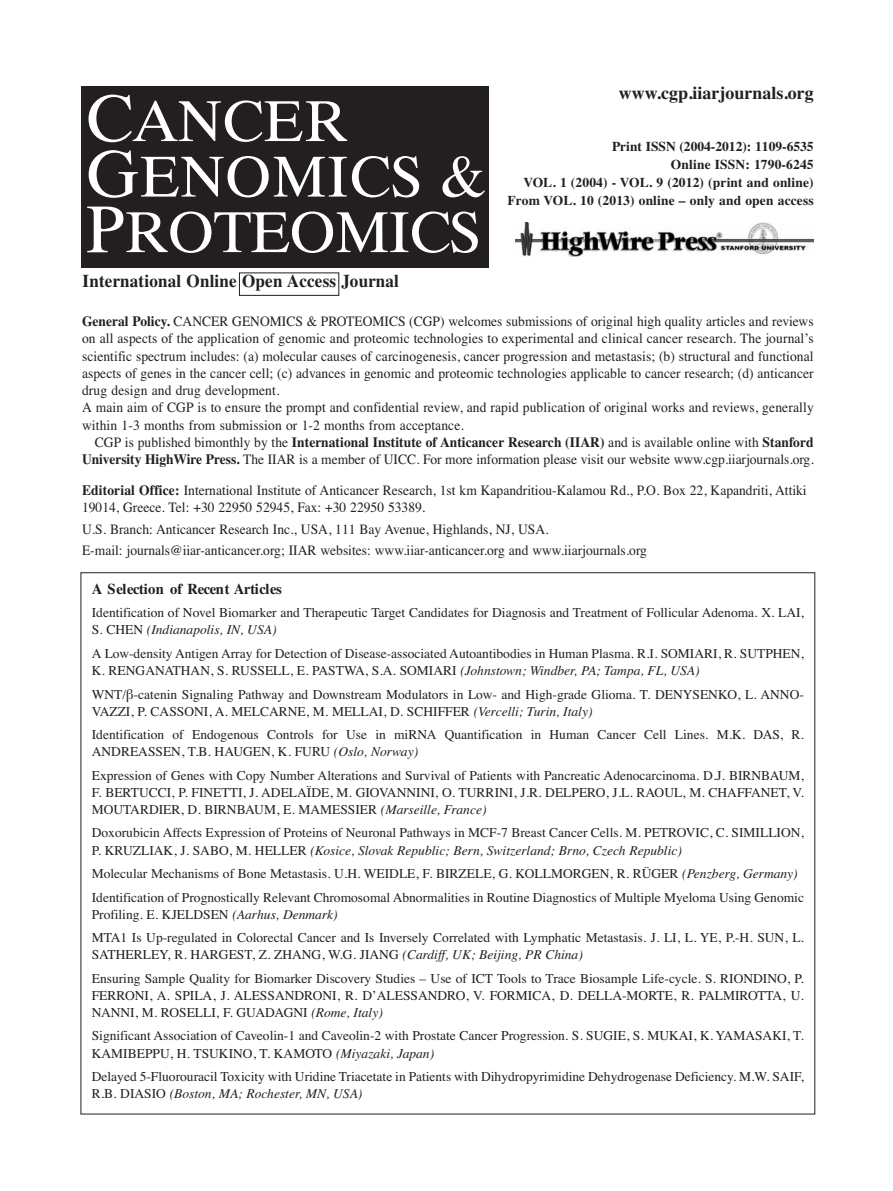
<style>
.page{position:relative;width:893px;height:1191px;background:#fff}
.page>*{position:absolute;margin:0;border:0;box-sizing:border-box;transform-origin:0 0}
.t1{font:60px/55.5px "UB Times";letter-spacing:.01em;color:#fff}
.t2{font:700 18px "Times";letter-spacing:.01em;color:#231f20;scale:.95 1}
.t3{font:700 18px "Times";letter-spacing:.01em;color:#231f20}
.t4{font:700 15px "Times";letter-spacing:-.025em;color:#231f20}
.t5{font:14.25px/17.2px "Times";letter-spacing:.005em;color:#231f20;scale:.95 1}
.t6{font:13.5px/17.1px "Times";color:#231f20}
.t7{font:700 13.5px/18px "Times";letter-spacing:.01em;color:#231f20;text-align:right}
.s1{font-size:69px}
.s2{font-weight:700}
.s3{font-style:italic}
</style>
<div class="page">
<div style="left:81px;top:86px;width:407px;height:182px;background:#231f20"></div>
<img style="left:516px;top:223px;width:298px;height:33px">
<div style="left:239px;top:272px;width:100px;height:24px;border:1px solid #231f20"></div>
<h1 class="t1" style="left:86px;top:93px;width:403px"><span class="s1">C</span>ANCER<br><span class="s1">G</span>ENOMICS &amp;<br><span class="s1">P</span>ROTEOMICS</h1>
<h2 class="t2" style="left:83px;top:275px;width:335px">International Online Open Access Journal</h2>
<h2 class="t3" style="left:619px;top:86px;width:196px">www.cgp.iiarjournals.org</h2>
<p class="t7" style="left:507px;top:139px;width:308px">Print ISSN (2004-2012): 1109-6535<br>Online ISSN: 1790-6245<br>VOL. 1 (2004) - VOL. 9 (2012) (print and online)<br>From VOL. 10 (2013) online – only and open access</p>
<p class="t5" style="left:82px;top:314px;width:772px"><span class="s2">General Policy.</span> CANCER GENOMICS &amp; PROTEOMICS (CGP) welcomes submissions of original high quality articles and reviews on all aspects of the application of genomic and proteomic technologies to experimental and clinical cancer research. The journal’s scientific spectrum includes: (a) molecular causes of carcinogenesis, cancer progression and metastasis; (b) structural and functional aspects of genes in the cancer cell; (c) advances in genomic and proteomic technologies applicable to cancer research; (d) anticancer drug design and drug development.<br>A main aim of CGP is to ensure the prompt and confidential review, and rapid publication of original works and reviews, generally within 1-3 months from submission or 1-2 months from acceptance.</p>
<p class="t5" style="left:82px;top:435px;width:772px;text-align:right">CGP is published bimonthly by the <span class="s2">International Institute of Anticancer Research (IIAR)</span> and is available online with <span class="s2">Stanford<br>University HighWire Press.</span> The IIAR is a member of UICC. For more information please visit our website www.cgp.iiarjournals.org.</p>
<p class="t5" style="left:82px;top:483px;width:764px"><span class="s2">Editorial Office:</span> International Institute of Anticancer Research, 1st km Kapandritiou-Kalamou Rd., P.O. Box 22, Kapandriti, Attiki<br>19014, Greece. Tel: +30 22950 52945, Fax: +30 22950 53389.</p>
<p class="t5" style="left:82px;top:519px;width:596px;line-height:21.5px">U.S. Branch: Anticancer Research Inc., USA, 111 Bay Avenue, Highlands, NJ, USA.<br>E-mail: journals@iiar-anticancer.org; IIAR websites: www.iiar-anticancer.org and www.iiarjournals.org</p>
<p class="t4" style="left:92px;top:583px;width:191px">A Selection of Recent Articles</p>
<p class="t6" style="left:92px;top:605px;width:714px">Identification of Novel Biomarker and Therapeutic Target Candidates for Diagnosis and Treatment of Follicular Adenoma. X. LAI,<br>S. CHEN <span class="s3">(Indianapolis, IN, USA)</span></p>
<p class="t6" style="left:92px;top:646px;width:714px">A Low-density Antigen Array for Detection of Disease-associated Autoantibodies in Human Plasma. R.I. SOMIARI, R. SUTPHEN,<br>K. RENGANATHAN, S. RUSSELL, E. PASTWA, S.A. SOMIARI <span class="s3">(Johnstown; Windber, PA; Tampa, FL, USA)</span></p>
<p class="t6" style="left:92px;top:687px;width:714px">WNT/β-catenin Signaling Pathway and Downstream Modulators in Low- and High-grade Glioma. T. DENYSENKO, L. ANNO-<br>VAZZI, P. CASSONI, A. MELCARNE, M. MELLAI, D. SCHIFFER <span class="s3">(Vercelli; Turin, Italy)</span></p>
<p class="t6" style="left:92px;top:727px;width:714px">Identification of Endogenous Controls for Use in miRNA Quantification in Human Cancer Cell Lines. M.K. DAS, R.<br>ANDREASSEN, T.B. HAUGEN, K. FURU <span class="s3">(Oslo, Norway)</span></p>
<p class="t6" style="left:92px;top:768px;width:714px;text-align:justify">Expression of Genes with Copy Number Alterations and Survival of Patients with Pancreatic Adenocarcinoma. D.J. BIRNBAUM, F. BERTUCCI, P. FINETTI, J. ADELAÏDE, M. GIOVANNINI, O. TURRINI, J.R. DELPERO, J.L. RAOUL, M. CHAFFANET, V.<br>MOUTARDIER, D. BIRNBAUM, E. MAMESSIER <span class="s3">(Marseille, France)</span></p>
<p class="t6" style="left:92px;top:825px;width:714px">Doxorubicin Affects Expression of Proteins of Neuronal Pathways in MCF-7 Breast Cancer Cells. M. PETROVIC, C. SIMILLION,<br>P. KRUZLIAK, J. SABO, M. HELLER <span class="s3">(Kosice, Slovak Republic; Bern, Switzerland; Brno, Czech Republic)</span></p>
<p class="t6" style="left:92px;top:863px;width:714px;line-height:23.5px">Molecular Mechanisms of Bone Metastasis. U.H. WEIDLE, F. BIRZELE, G. KOLLMORGEN, R. RÜGER <span class="s3">(Penzberg, Germany)<br></span>Identification of Prognostically Relevant Chromosomal Abnormalities in Routine Diagnostics of Multiple Myeloma Using Genomic</p>
<p class="t6" style="left:92px;top:903px;width:714px;line-height:23.5px">Profiling. E. KJELDSEN <span class="s3">(Aarhus, Denmark)<br></span>MTA1 Is Up-regulated in Colorectal Cancer and Is Inversely Correlated with Lymphatic Metastasis. J. LI, L. YE, P.-H. SUN, L.</p>
<p class="t6" style="left:92px;top:944px;width:714px;line-height:23.5px">SATHERLEY, R. HARGEST, Z. ZHANG, W.G. JIANG <span class="s3">(Cardiff, UK; Beijing, PR China)<br></span>Ensuring Sample Quality for Biomarker Discovery Studies – Use of ICT Tools to Trace Biosample Life-cycle. S. RIONDINO, P.</p>
<p class="t6" style="left:92px;top:988px;width:714px">FERRONI, A. SPILA, J. ALESSANDRONI, R. D’ALESSANDRO, V. FORMICA, D. DELLA-MORTE, R. PALMIROTTA, U.<br>NANNI, M. ROSELLI, F. GUADAGNI <span class="s3">(Rome, Italy)</span></p>
<p class="t6" style="left:92px;top:1028px;width:714px">Significant Association of Caveolin-1 and Caveolin-2 with Prostate Cancer Progression. S. SUGIE, S. MUKAI, K. YAMASAKI, T.<br>KAMIBEPPU, H. TSUKINO, T. KAMOTO <span class="s3">(Miyazaki, Japan)</span></p>
<p class="t6" style="left:92px;top:1069px;width:714px">Delayed 5-Fluorouracil Toxicity with Uridine Triacetate in Patients with Dihydropyrimidine Dehydrogenase Deficiency. M.W. SAIF,<br>R.B. DIASIO <span class="s3">(Boston, MA; Rochester, MN, USA)</span></p>
</div>
